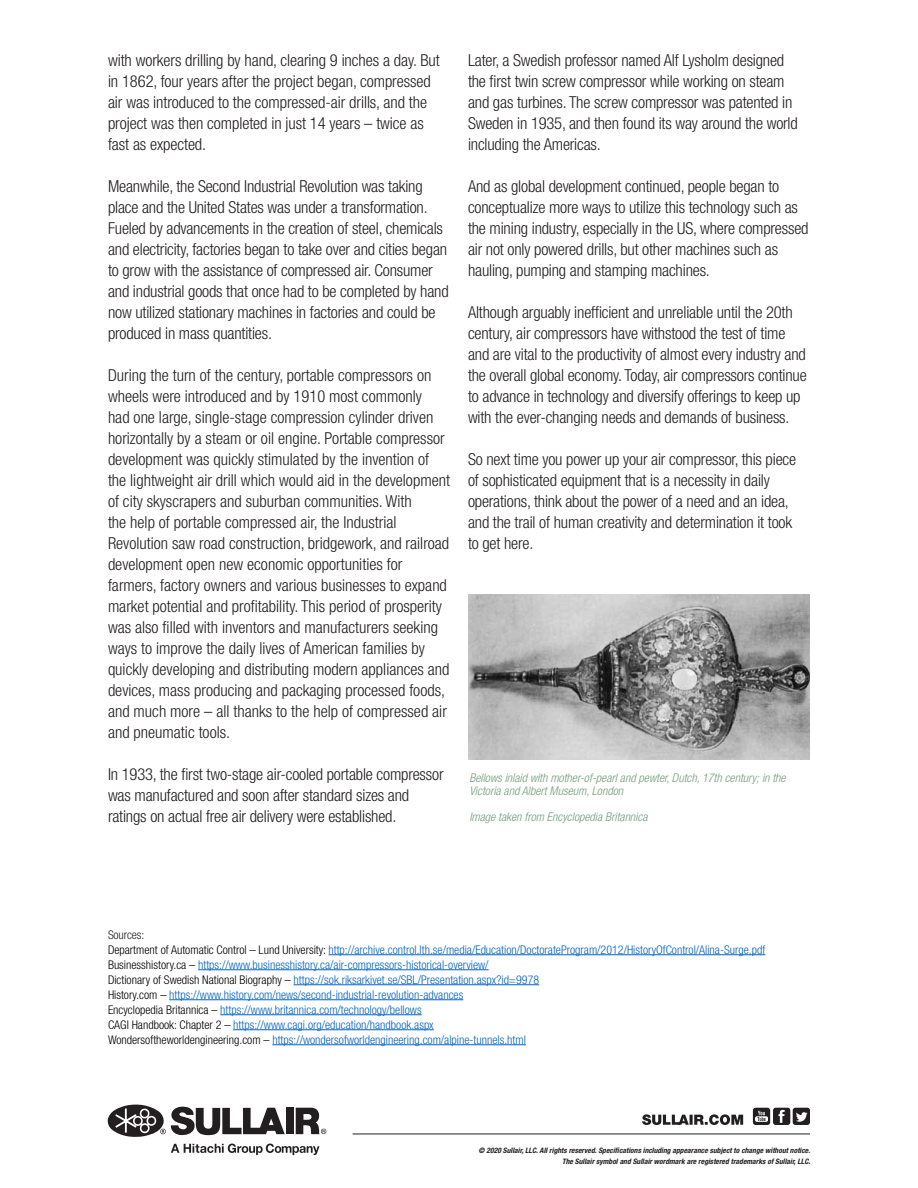
<style>
.page{position:relative;width:918px;height:1188px;background:#fff}
.page>*{position:absolute;margin:0;border:0;box-sizing:border-box;transform-origin:0 0}
.Body_Copy{font:300 condensed 16.5px/21px "Helvetica Neue LT Std";letter-spacing:-.01em;color:#231f20}
.t1{font:300 condensed 12px "Helvetica Neue LT Std";color:#0563c1}
.t2{font:italic 300 condensed 12px/13.5px "Helvetica Neue LT Std";color:#729d7a}
.Body_Copy-2{font:300 condensed 12px "Helvetica Neue LT Std";letter-spacing:-.01em;color:#231f20}
.t3{font:italic 700 condensed 7.5px "Helvetica Neue LT Std";letter-spacing:.005em;color:#231f20}
.s1{color:#000}
</style>
<div class="page">
<hr style="left:353px;top:1134px;width:457px;height:1px;background:#231f20">
<svg style="left:753px;top:1108px;width:57px;height:17px"></svg>
<svg style="left:642px;top:1114px;width:101px;height:11px"></svg>
<svg style="left:296px;top:1108px;width:30px;height:26px"></svg>
<svg style="left:107px;top:1104px;width:178px;height:33px"></svg>
<div style="left:286px;top:1108px;width:8px;height:26px;background:#231f20"></div>
<svg style="left:171px;top:1144px;width:149px;height:11px"></svg>
<img style="left:468px;top:594px;width:342px;height:166px">
<hr style="left:329px;top:954px;width:436px;height:1px;background:#0563c1">
<hr style="left:198px;top:969px;width:291px;height:1px;background:#0563c1">
<hr style="left:294px;top:984px;width:245px;height:1px;background:#0563c1">
<hr style="left:169px;top:999px;width:294px;height:1px;background:#0563c1">
<hr style="left:220px;top:1014px;width:202px;height:1px;background:#0563c1">
<hr style="left:233px;top:1029px;width:201px;height:1px;background:#0563c1">
<hr style="left:272px;top:1044px;width:254px;height:1px;background:#0563c1">
<p class="Body_Copy" style="left:108px;top:49px;width:333px">with workers drilling by hand, clearing 9 inches a day. But in 1862, four years after the project began, compressed air was introduced to the compressed-air drills, and the project was then completed in just 14 years – twice as fast as expected.</p>
<p class="Body_Copy" style="left:108px;top:175px;width:342px">Meanwhile, the Second Industrial Revolution was taking place and the United States was under a transformation.<br>Fueled by advancements in the creation of steel, chemicals and electricity, factories began to take over and cities began to grow with the assistance of compressed air. Consumer and industrial goods that once had to be completed by hand now utilized stationary machines in factories and could be produced in mass quantities.</p>
<p class="Body_Copy" style="left:108px;top:364px;width:344px">During the turn of the century, portable compressors on wheels were introduced and by 1910 most commonly<br>had one large, single-stage compression cylinder driven horizontally by a steam or oil engine. Portable compressor development was quickly stimulated by the invention of the lightweight air drill which would aid in the development of city skyscrapers and suburban communities. With<br>the help of portable compressed air, the Industrial Revolution saw road construction, bridgework, and railroad development open new economic opportunities for farmers, factory owners and various businesses to expand market potential and profitability. This period of prosperity was also filled with inventors and manufacturers seeking ways to improve the daily lives of American families by quickly developing and distributing modern appliances and devices, mass producing and packaging processed foods, and much more – all thanks to the help of compressed air and pneumatic tools.</p>
<p class="Body_Copy" style="left:108px;top:763px;width:337px">In 1933, the first two-stage air-cooled portable compressor was manufactured and soon after standard sizes and ratings on actual free air delivery were established.</p>
<p class="Body_Copy" style="left:468px;top:49px;width:331px">Later, a Swedish professor named Alf Lysholm designed the first twin screw compressor while working on steam and gas turbines. The screw compressor was patented in Sweden in 1935, and then found its way around the world including the Americas.</p>
<p class="Body_Copy" style="left:468px;top:175px;width:342px">And as global development continued, people began to conceptualize more ways to utilize this technology such as the mining industry, especially in the US, where compressed air not only powered drills, but other machines such as hauling, pumping and stamping machines.</p>
<p class="Body_Copy" style="left:468px;top:301px;width:340px">Although arguably inefficient and unreliable until the 20th century, air compressors have withstood the test of time and are vital to the productivity of almost every industry and the overall global economy. Today, air compressors continue to advance in technology and diversify offerings to keep up with the ever-changing needs and demands of business.</p>
<p class="Body_Copy" style="left:468px;top:448px;width:330px">So next time you power up your air compressor, this piece of sophisticated equipment that is a necessity in daily operations, think about the power of a need and an idea, and the trail of human creativity and determination it took to get here.</p>
<p class="t2" style="left:469px;top:771px;width:318px">Bellows inlaid with mother-of-pearl and pewter, Dutch, 17th century; in the<br>Victoria and Albert Museum, London</p>
<p class="t2" style="left:469px;top:810px;width:180px">Image taken from Encyclopedia Britannica</p>
<p class="Body_Copy-2" style="left:108px;top:927px;width:38px">Sources:</p>
<p class="t1" style="left:108px;top:942px;width:659px"><span class="s1">Department of Automatic Control – Lund University:</span> http://archive.control.lth.se/media/Education/DoctorateProgram/2012/HistoryOfControl/Alina-Surge.pdf</p>
<p class="t1" style="left:108px;top:957px;width:382px"><span class="s1">Businesshistory.ca –</span> https://www.businesshistory.ca/air-compressors-historical-overview/</p>
<p class="t1" style="left:108px;top:972px;width:433px"><span class="s1">Dictionary of Swedish National Biography –</span> https://sok.riksarkivet.se/SBL/Presentation.aspx?id=9978</p>
<p class="t1" style="left:108px;top:987px;width:357px"><span class="s1">History.com –</span> https://www.history.com/news/second-industrial-revolution-advances</p>
<p class="t1" style="left:108px;top:1002px;width:315px"><span class="s1">Encyclopedia Britannica –</span> https://www.britannica.com/technology/bellows</p>
<p class="t1" style="left:108px;top:1017px;width:327px"><span class="s1">CAGI Handbook: Chapter 2 –</span> https://www.cagi.org/education/handbook.aspx</p>
<p class="t1" style="left:108px;top:1032px;width:419px"><span class="s1">Wondersoftheworldengineering.com –</span> https://wondersofworldengineering.com/alpine-tunnels.html</p>
<p class="t3" style="left:479px;top:1146px;width:333px">© 2020 Sullair, LLC. All rights reserved. Specifications including appearance subject to change without notice.</p>
<p class="t3" style="left:562px;top:1156px;width:250px">The Sullair symbol and Sullair wordmark are registered trademarks of Sullair, LLC.</p>
</div>
